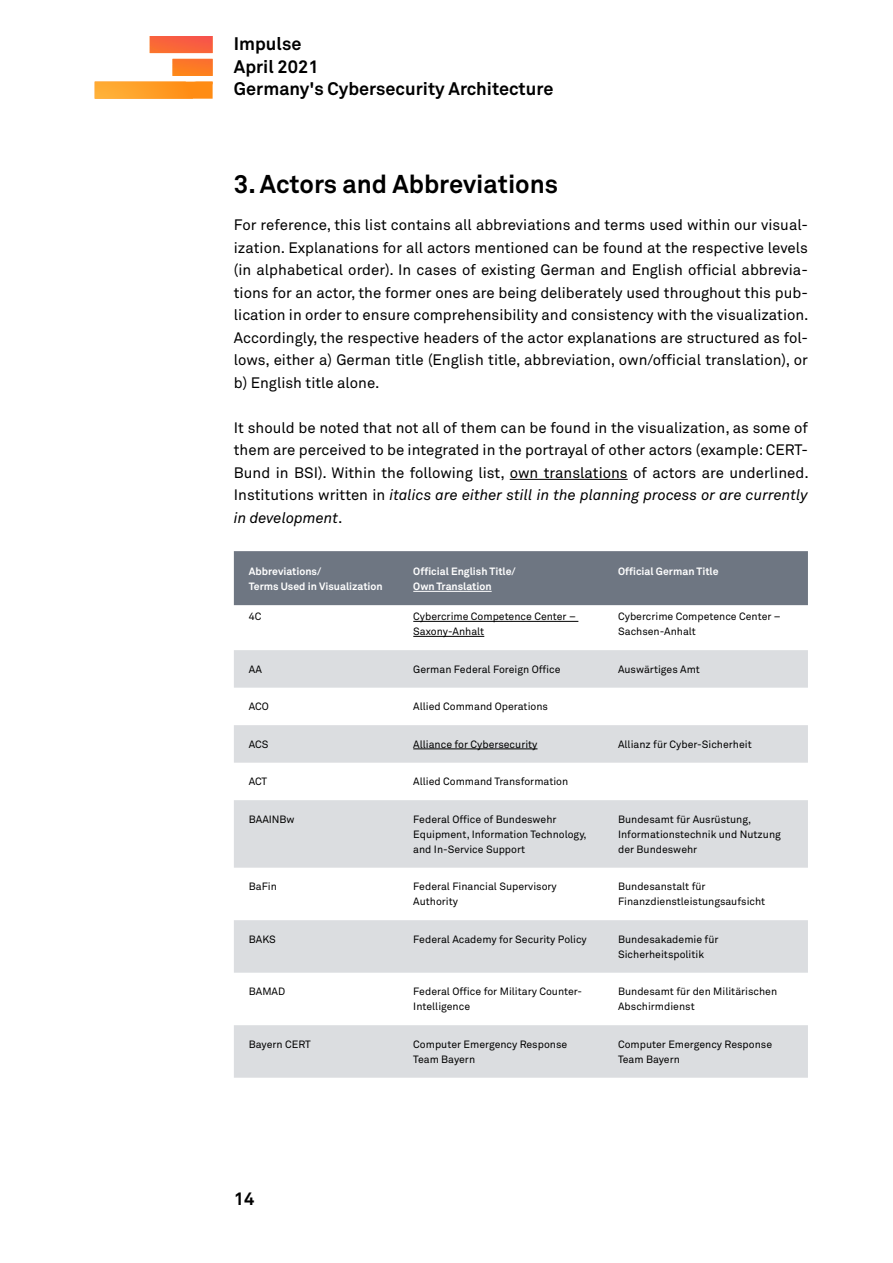
<style>
.page{position:relative;width:893px;height:1263px;background:#fff}
.page>*{position:absolute;margin:0;border:0;box-sizing:border-box;transform-origin:0 0}
.t1{font:700 25.5px "Akkurat Std";color:#000}
.t2{font:700 18px/22.5px "Akkurat Std";color:#000}
.t3{font:15px/22.5px "Akkurat Std";color:#000;text-align:justify}
.t4{font:italic 15px/22.5px "Akkurat Pro";color:#000}
.t5{font:10.5px/15px "Akkurat Std";color:#000}
.t6{font:700 10.5px/15px "Akkurat Std";color:#fff}
.s1{font-family:"Akkurat Std";font-style:normal}
</style>
<div class="page">
<svg style="left:95px;top:36px;width:118px;height:63px"></svg>
<img style="left:95px;top:82px;width:98px;height:17px">
<img style="left:150px;top:36px;width:63px;height:48px">
<img style="left:150px;top:46px;width:32px;height:30px">
<hr style="left:510px;top:479px;width:118px;height:1px;background:#000">
<div style="left:234px;top:551px;width:574px;height:54px;background:#6e7682"></div>
<svg style="left:234px;top:650px;width:574px;height:428px;fill:#dbdde0"></svg>
<hr style="left:413px;top:591px;width:79px;height:1px;background:#fff">
<hr style="left:413px;top:621px;width:165px;height:1px;background:#000">
<hr style="left:413px;top:636px;width:71px;height:1px;background:#000">
<hr style="left:413px;top:749px;width:124px;height:1px;background:#000">
<p class="t2" style="left:234px;top:32px;width:321px">Impulse<br>April 2021<br>Germany's Cybersecurity Architecture</p>
<h1 class="t1" style="left:234px;top:168px;width:326px">3. Actors and Abbreviations</h1>
<p class="t3" style="left:234px;top:214px;width:576px">For reference, this list contains all abbreviations and terms used within our visual&shy;ization. Explanations for all actors mentioned can be found at the respective levels (in alphabetical order). In cases of existing German and English official abbrevia&shy;tions for an actor, the former ones are being deliberately used throughout this pub&shy;lication in order to ensure comprehensibility and consistency with the visualization.<br>Accordingly, the respective headers of the actor explanations are structured as fol&shy;lows, either a) German title (English title, abbreviation, own/official translation), or b) English title alone.</p>
<p class="t3" style="left:234px;top:416px;width:576px">It should be noted that not all of them can be found in the visualization, as some of them are perceived to be integrated in the portrayal of other actors (example: CERT-Bund in BSI). Within the following list, own translations of actors are underlined.</p>
<p class="t4" style="left:234px;top:484px;width:576px"><span class="s1">Institutions written in</span> italics are either still in the planning process or are currently in development<span class="s1">.</span></p>
<p class="t6" style="left:249px;top:564px;width:135px">Abbreviations/<br>Terms Used in Visualization</p>
<p class="t6" style="left:413px;top:564px;width:104px">Official English Title/<br>Own Translation</p>
<p class="t6" style="left:618px;top:564px;width:102px">Official German Title</p>
<p class="t5" style="left:249px;top:609px;width:14px">4C</p>
<p class="t5" style="left:413px;top:609px;width:164px">Cybercrime Competence Center –<br>Saxony-Anhalt</p>
<p class="t5" style="left:618px;top:609px;width:164px">Cybercrime Competence Center –<br>Sachsen-Anhalt</p>
<p class="t5" style="left:249px;top:661px;width:15px">AA</p>
<p class="t5" style="left:413px;top:661px;width:149px">German Federal Foreign Office</p>
<p class="t5" style="left:618px;top:661px;width:83px">Auswärtiges Amt</p>
<p class="t5" style="left:249px;top:699px;width:22px">ACO</p>
<p class="t5" style="left:413px;top:699px;width:136px">Allied Command Operations</p>
<p class="t5" style="left:249px;top:736px;width:21px">ACS</p>
<p class="t5" style="left:413px;top:736px;width:126px">Alliance for Cybersecurity</p>
<p class="t5" style="left:618px;top:736px;width:135px">Allianz für Cyber-Sicherheit</p>
<p class="t5" style="left:249px;top:774px;width:20px">ACT</p>
<p class="t5" style="left:413px;top:774px;width:156px">Allied Command Transformation</p>
<p class="t5" style="left:249px;top:811px;width:47px">BAAINBw</p>
<p class="t5" style="left:413px;top:811px;width:175px">Federal Office of Bundeswehr<br>Equipment, Information Technology, and In-Service Support</p>
<p class="t5" style="left:618px;top:811px;width:164px">Bundesamt für Ausrüstung,<br>Informationstechnik und Nutzung der Bundeswehr</p>
<p class="t5" style="left:249px;top:879px;width:30px">BaFin</p>
<p class="t5" style="left:413px;top:879px;width:145px">Federal Financial Supervisory<br>Authority</p>
<p class="t5" style="left:618px;top:879px;width:149px">Bundesanstalt für<br>Finanzdienstleistungsaufsicht</p>
<p class="t5" style="left:249px;top:931px;width:29px">BAKS</p>
<p class="t5" style="left:413px;top:931px;width:175px">Federal Academy for Security Policy</p>
<p class="t5" style="left:618px;top:931px;width:102px">Bundesakademie für<br>Sicherheitspolitik</p>
<p class="t5" style="left:249px;top:984px;width:38px">BAMAD</p>
<p class="t5" style="left:413px;top:984px;width:170px">Federal Office for Military Counter-<br>Intelligence</p>
<p class="t5" style="left:618px;top:984px;width:161px">Bundesamt für den Militärischen<br>Abschirmdienst</p>
<p class="t5" style="left:249px;top:1036px;width:63px">Bayern CERT</p>
<p class="t5" style="left:413px;top:1036px;width:155px">Computer Emergency Response<br>Team Bayern</p>
<p class="t5" style="left:618px;top:1036px;width:155px">Computer Emergency Response<br>Team Bayern</p>
<p class="t2" style="left:234px;top:1187px;width:22px">14</p>
</div>
